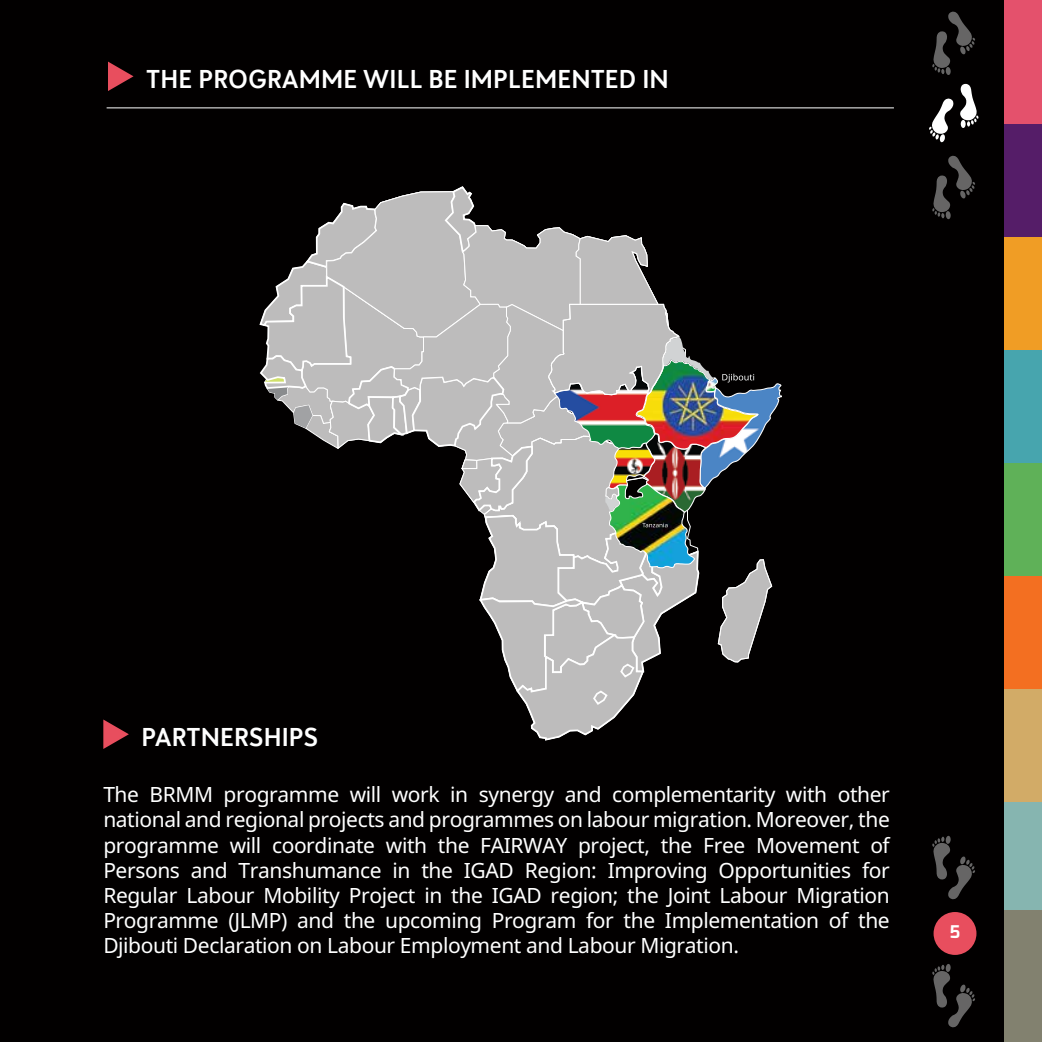
<style>
.page{position:relative;width:1042px;height:1042px;background:#020000}
.page>*{position:absolute;margin:0;border:0;box-sizing:border-box;transform-origin:0 0}
.t1{font:600 26.25px "Infoma";color:#fff}
.t2{font:21px/25.2px "Noto Sans";letter-spacing:-.02em;color:#fff;text-align:justify}
.t3{font:700 17.5px "Exo";color:#fff}
</style>
<div class="page">
<svg style="left:932px;top:11px;width:43px;height:63px"></svg>
<svg style="left:929px;top:98px;width:24px;height:44px"></svg>
<svg style="left:960px;top:84px;width:18px;height:44px"></svg>
<div style="left:945px;top:211px;width:6px;height:8px;background:#5a5959;border-radius:50%"></div>
<svg style="left:932px;top:155px;width:43px;height:63px"></svg>
<svg style="left:932px;top:964px;width:43px;height:64px"></svg>
<div style="left:945px;top:835px;width:6px;height:9px;background:#080606;border-radius:50%"></div>
<svg style="left:932px;top:836px;width:43px;height:64px"></svg>
<div style="left:1005px;top:0;width:37px;height:124px;background:#e4516c"></div>
<div style="left:1005px;top:124px;width:37px;height:113px;background:#551d68"></div>
<div style="left:1005px;top:237px;width:37px;height:113px;background:#f09d25"></div>
<div style="left:1005px;top:350px;width:37px;height:113px;background:#47a5ae"></div>
<div style="left:1005px;top:463px;width:37px;height:113px;background:#5fb158"></div>
<div style="left:1005px;top:576px;width:37px;height:113px;background:#f36f21"></div>
<div style="left:1005px;top:689px;width:37px;height:114px;background:#d2ab67"></div>
<div style="left:1005px;top:803px;width:37px;height:113px;background:#86b5b0"></div>
<div style="left:1005px;top:910px;width:37px;height:132px;background:#82816f"></div>
<div style="left:933px;top:912px;width:43px;height:43px;background:#e84e5e;border-radius:50%"></div>
<hr style="left:107px;top:107px;width:787px;height:1px;background:#fff">
<svg style="left:259px;top:186px;width:523px;height:555px"></svg>
<svg style="left:103px;top:719px;width:26px;height:30px"></svg>
<svg style="left:108px;top:62px;width:26px;height:29px"></svg>
<p class="t1" style="left:146px;top:61px;width:524px">THE PROGRAMME WILL BE IMPLEMENTED IN</p>
<p class="t1" style="left:142px;top:718px;width:178px">PARTNERSHIPS</p>
<p class="t2" style="left:103px;top:782px;width:788px">The BRMM programme will work in synergy and complementarity with other national and regional projects and programmes on labour migration. Moreover, the programme will coordinate with the FAIRWAY project, the Free Movement of Persons and Transhumance in the IGAD Region: Improving Opportunities for Regular Labour Mobility Project in the IGAD region; the Joint Labour Migration Programme (JLMP) and the upcoming Program for the Implementation of the Djibouti Declaration on Labour Employment and Labour Migration.</p>
<p class="t3" style="left:950px;top:920px;width:12px">5</p>
</div>
